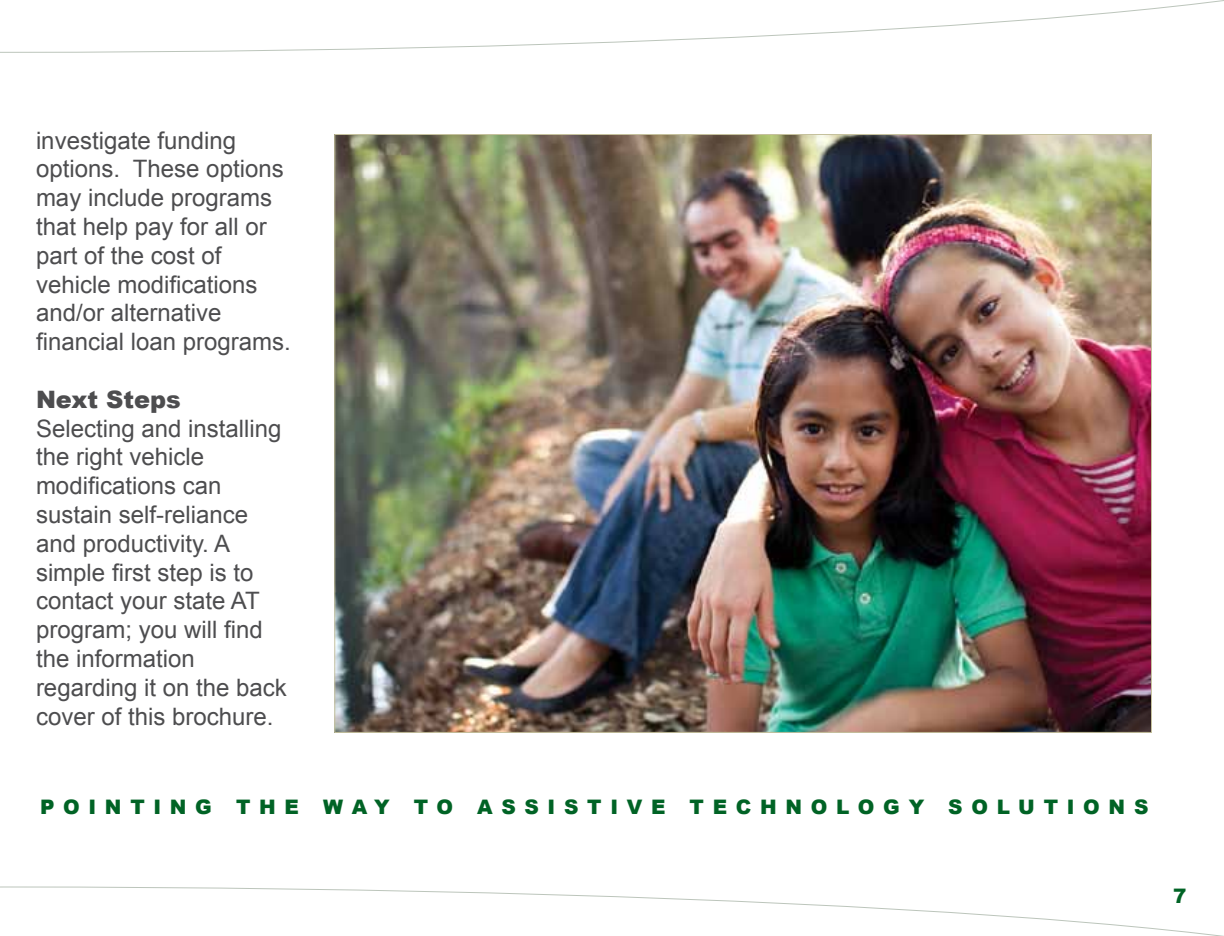
<style>
.page{position:relative;width:1224px;height:936px;background:#fff}
.page>*{position:absolute;margin:0;border:0;box-sizing:border-box;transform-origin:0 0}
.t1{font:24px/28.8px "Arial";color:#4d4d4f}
.t2{font:900 24px "Arial";color:#4d4d4f}
.t3{font:900 20px "Arial";letter-spacing:.435em;color:#006325}
</style>
<div class="page">
<svg style="left:0;top:0;width:1224px;height:53px"></svg>
<svg style="left:0;top:886px;width:1224px;height:50px"></svg>
<img style="left:336px;top:136px;width:814px;height:595px">
<p class="t1" style="left:36px;top:126px;width:256px">investigate funding options. These options may include programs that help pay for all or part of the cost of vehicle modifications and/or alternative financial loan programs.</p>
<p class="t2" style="left:36px;top:382px;width:146px">Next Steps</p>
<p class="t1" style="left:36px;top:414px;width:252px">Selecting and installing the right vehicle modifications can sustain self-reliance and productivity. A simple first step is to contact your state AT program; you will find the information regarding it on the back cover of this brochure.</p>
<p class="t3" style="left:40px;top:792px;width:1110px">POINTING THE WAY TO ASSISTIVE TECHNOLOGY SOLUTIONS</p>
<p class="t3" style="left:1173px;top:881px;width:15px">7</p>
</div>
